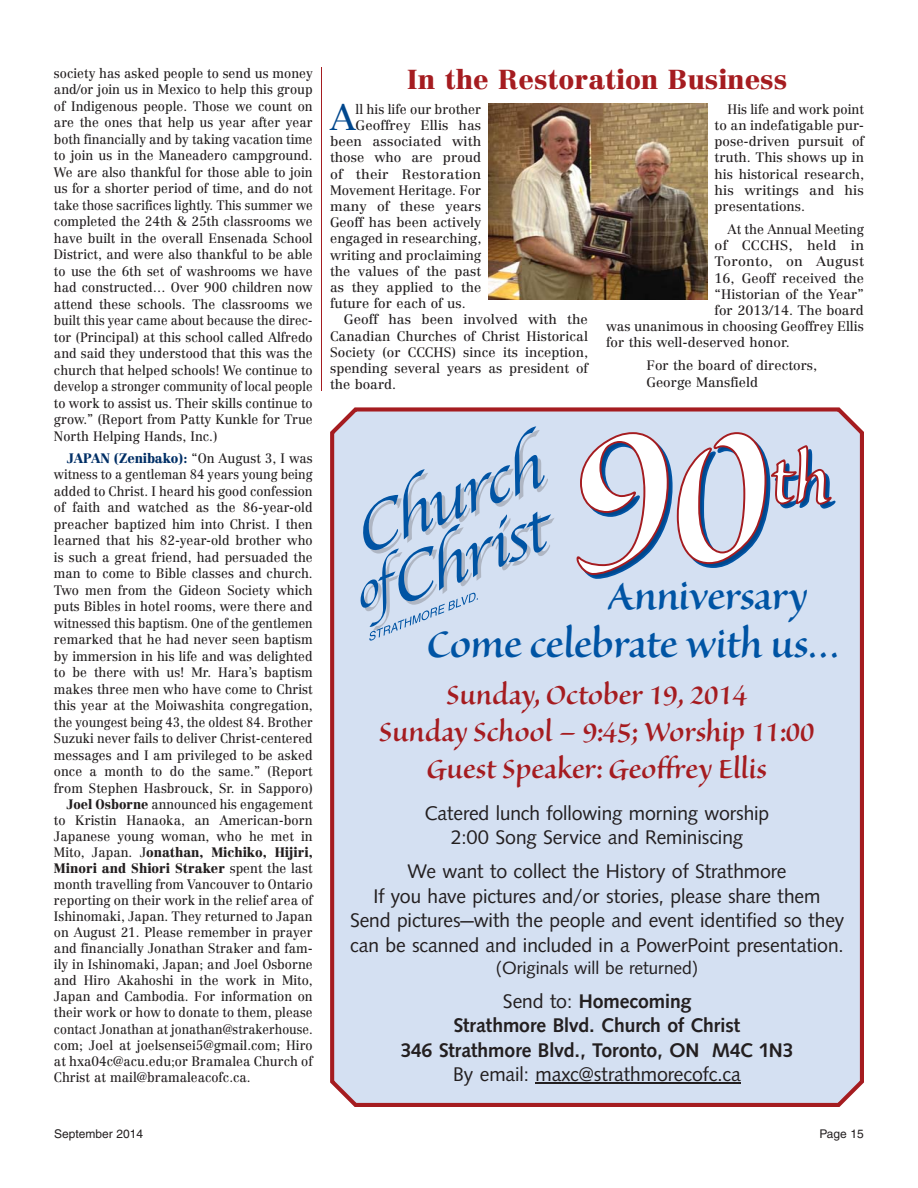
<style>
.page{position:relative;width:918px;height:1188px;background:#fff}
.page>*{position:absolute;margin:0;border:0;box-sizing:border-box;transform-origin:0 0}
.t1{font:49.05px "Sanvito Pro Semibold Disp";letter-spacing:-.01em;color:#0054a4}
.t2{font:36.3px "Centennial";color:#00478d}
.t3{font:34.8px/36.8px "Sanvito Pro Semibold Disp";color:#a51c20;text-align:center}
.t4{font:900 27px "Centennial";color:#a51c20}
.t5{font:20.4px/24.6px "Syntax D";color:#231f20;text-align:center}
.t6{font:500 20.4px/24.6px "Syntax D";color:#231f20;text-align:center}
.t7{font:18.45px "Syntax D";color:#231f20}
.t8{font:13.5px/16.5px "Centennial";color:#231f20;text-align:justify;scale:.95 1}
.t9{font:13.5px/16.2px "Centennial";color:#231f20}
.t10{font:13.5px/16.2px "Centennial";color:#231f20;text-align:justify;scale:.96 1}
.t11{font:13.5px "Centennial";color:#231f20;scale:.91 1}
.t12{font:13.5px "Centennial";color:#231f20;scale:.94 1}
.t13{font:13.5px "Centennial";color:#231f20;scale:.93 1}
.t14{font:900 13.5px "Centennial";color:#231f20;scale:.95 1}
.t15{font:13.5px "Centennial";color:#231f20;scale:.92 1}
.t16{font:13.5px "Centennial";color:#231f20;scale:1.05 1}
.t17{font:900 13.5px "Centennial";letter-spacing:-.01em;color:#002f66;scale:.95 1}
.t18{font:13.5px "Centennial";letter-spacing:.02em;color:#231f20;scale:1.05 1}
.t19{font:12px "Helvetica";color:#231f20}
.s1{font-weight:400;color:#231f20}
.s2{font-weight:900}
.s3{font-weight:400}
</style>
<div class="page">
<div style="left:330px;top:407px;width:534px;height:700px;background:#d4e0f2"></div>
<hr style="left:536px;top:1083px;width:205px;height:1px;background:#231f20">
<svg style="left:360px;top:426px;width:195px;height:215px;background:#b7cbe4"></svg>
<svg style="left:577px;top:432px;width:259px;height:147px"></svg>
<img style="left:488px;top:104px;width:220px;height:196px">
<hr style="left:321px;top:68px;width:1px;height:324px;background:#a51c20">
<p class="t8" style="left:54px;top:66px;width:274px">society has asked people to send us money and/or join us in Mexico to help this group of Indigenous people. Those we count on are the ones that help us year after year both financially and by taking vacation time to join us in the Maneadero campground.<br>We are also thankful for those able to join us for a shorter period of time, and do not take those sacrifices lightly. This summer we completed the 24th &amp; 25th classrooms we have built in the overall Ensenada School District, and were also thankful to be able to use the 6th set of washrooms we have had constructed… Over 900 children now attend these schools. The classrooms we built this year came about because the direc&shy;tor (Principal) at this school called Alfredo and said they understood that this was the church that helped schools! We continue to develop a stronger community of local people to work to assist us. Their skills continue to grow.” (Report from Patty Kunkle for True North Helping Hands, Inc.)</p>
<p class="t17" style="left:67px;top:452px;width:260px">JAPAN (Zenibako): <span class="s1">“On August 3, I was</span></p>
<p class="t15" style="left:54px;top:469px;width:283px">witness to a gentleman 84 years young being</p>
<p class="t12" style="left:54px;top:485px;width:277px">added to Christ. I heard his good confession</p>
<p class="t8" style="left:54px;top:500px;width:274px">of faith and watched as the 86-year-old</p>
<p class="t8" style="left:54px;top:517px;width:274px">preacher baptized him into Christ. I then</p>
<p class="t8" style="left:54px;top:533px;width:274px">learned that his 82-year-old brother who</p>
<p class="t8" style="left:54px;top:550px;width:274px">is such a great friend, had persuaded the</p>
<p class="t8" style="left:54px;top:566px;width:274px">man to come to Bible classes and church.</p>
<p class="t8" style="left:54px;top:583px;width:274px">Two men from the Gideon Society which</p>
<p class="t8" style="left:54px;top:599px;width:274px">puts Bibles in hotel rooms, were there and</p>
<p class="t11" style="left:54px;top:617px;width:286px">witnessed this baptism. One of the gentlemen</p>
<p class="t8" style="left:54px;top:632px;width:274px">remarked that he had never seen baptism</p>
<p class="t8" style="left:54px;top:649px;width:274px">by immersion in his life and was delighted</p>
<p class="t8" style="left:54px;top:665px;width:274px">to be there with us! Mr. Hara’s baptism</p>
<p class="t8" style="left:54px;top:682px;width:274px">makes three men who have come to Christ</p>
<p class="t8" style="left:54px;top:698px;width:274px">this year at the Moiwashita congregation,</p>
<p class="t11" style="left:54px;top:716px;width:286px">the youngest being 43, the oldest 84. Brother</p>
<p class="t13" style="left:54px;top:733px;width:280px">Suzuki never fails to deliver Christ-centered</p>
<p class="t8" style="left:54px;top:748px;width:274px">messages and I am privileged to be asked</p>
<p class="t8" style="left:54px;top:764px;width:274px">once a month to do the same.” (Report</p>
<p class="t8" style="left:54px;top:781px;width:274px">from Stephen Hasbrouck, Sr. in Sapporo)</p>
<p class="t13" style="left:67px;top:799px;width:266px"><span class="s2">Joel Osborne</span> announced his engagement</p>
<p class="t10" style="left:54px;top:813px;width:271px">to Kristin Hanaoka, an American-born</p>
<p class="t8" style="left:54px;top:829px;width:274px">Japanese young woman, who he met in</p>
<p class="t14" style="left:54px;top:847px;width:274px"><span class="s3">Mito, Japan. J</span>onathan, Michiko, Hijiri,</p>
<p class="t14" style="left:54px;top:863px;width:274px">Minori and Shiori Straker <span class="s3">spent the last</span></p>
<p class="t12" style="left:54px;top:879px;width:277px">month travelling from Vancouver to Ontario</p>
<p class="t8" style="left:54px;top:893px;width:274px">reporting on their work in the relief area of</p>
<p class="t8" style="left:54px;top:909px;width:274px">Ishinomaki, Japan. They returned to Japan</p>
<p class="t8" style="left:54px;top:925px;width:274px">on August 21. Please remember in prayer</p>
<p class="t8" style="left:54px;top:941px;width:274px">and financially Jonathan Straker and fam-</p>
<p class="t8" style="left:54px;top:957px;width:274px">ily in Ishinomaki, Japan; and Joel Osborne</p>
<p class="t8" style="left:54px;top:973px;width:274px">and Hiro Akahoshi in the work in Mito,</p>
<p class="t8" style="left:54px;top:989px;width:274px">Japan and Cambodia. For information on</p>
<p class="t12" style="left:54px;top:1007px;width:277px">their work or how to donate to them, please</p>
<p class="t11" style="left:54px;top:1023px;width:286px">contact Jonathan at jonathan@strakerhouse.</p>
<p class="t8" style="left:54px;top:1038px;width:274px">com; Joel at joelsensei5@gmail.com; Hiro</p>
<p class="t8" style="left:54px;top:1054px;width:274px">at hxa04c@acu.edu;or Bramalea Church of</p>
<p class="t8" style="left:54px;top:1070px;width:209px">Christ at mail@bramaleacofc.ca.</p>
<h3 class="t4" style="left:407px;top:69px;width:382px">In the Restoration Business</h3>
<h2 class="t2" style="left:330px;top:102px;width:27px">A</h2>
<p class="t9" style="left:356px;top:102px;width:127px">ll his life our brother</p>
<p class="t9" style="left:356px;top:118px;width:127px">Geoffrey Ellis has</p>
<p class="t9" style="left:330px;top:134px;width:153px">been associated with</p>
<p class="t9" style="left:330px;top:151px;width:153px">those who are proud</p>
<p class="t16" style="left:330px;top:168px;width:145px">of their Restoration</p>
<p class="t9" style="left:330px;top:183px;width:153px">Movement Heritage. For</p>
<p class="t9" style="left:330px;top:199px;width:153px">many of these years</p>
<p class="t9" style="left:330px;top:215px;width:153px">Geoff has been actively</p>
<p class="t9" style="left:330px;top:232px;width:153px">engaged in researching,</p>
<p class="t9" style="left:330px;top:248px;width:153px">writing and proclaiming</p>
<p class="t9" style="left:330px;top:264px;width:153px">the values of the past</p>
<p class="t9" style="left:330px;top:280px;width:153px">as they applied to the</p>
<p class="t9" style="left:330px;top:296px;width:137px">future for each of us.</p>
<p class="t9" style="left:344px;top:313px;width:246px">Geoff has been involved with the</p>
<p class="t9" style="left:330px;top:329px;width:259px">Canadian Churches of Christ Historical</p>
<p class="t9" style="left:330px;top:345px;width:259px">Society (or CCCHS) since its inception,</p>
<p class="t9" style="left:330px;top:361px;width:259px">spending several years as president of</p>
<p class="t9" style="left:330px;top:377px;width:68px">the board.</p>
<p class="t10" style="left:715px;top:102px;width:157px;text-indent:13px">His life and work point to an indefatigable pur&shy;pose-driven pursuit of truth. This shows up in his historical research, his writings and his presentations.</p>
<p class="t10" style="left:728px;top:222px;width:144px">At the Annual Meeting</p>
<p class="t18" style="left:715px;top:240px;width:144px">of CCCHS, held in</p>
<p class="t16" style="left:715px;top:256px;width:144px">Toronto, on August</p>
<p class="t9" style="left:715px;top:271px;width:151px">16, Geoff received the</p>
<p class="t9" style="left:715px;top:287px;width:151px">“Historian of the Year”</p>
<p class="t9" style="left:715px;top:303px;width:151px">for 2013/14. The board</p>
<p class="t9" style="left:606px;top:319px;width:259px">was unanimous in choosing Geoffrey Ellis</p>
<p class="t9" style="left:606px;top:336px;width:185px">for this well-deserved honor.</p>
<p class="t9" style="left:647px;top:359px;width:172px">For the board of directors,<br>George Mansfield</p>
<h1 class="t1" style="left:607px;top:574px;width:201px">Anniversary</h1>
<h1 class="t1" style="left:427px;top:622px;width:415px">Come celebrate with us…</h1>
<h3 class="t3" style="left:379px;top:678px;width:437px">Sunday, October 19, 2014<br>Sunday School – 9:45; Worship 11:00<br>Guest Speaker: Geoffrey Ellis</h3>
<h3 class="t5" style="left:425px;top:801px;width:346px">Catered lunch following morning worship<br>2:00 Song Service and Reminiscing</h3>
<h3 class="t5" style="left:350px;top:860px;width:496px">We want to collect the History of Strathmore<br>If you have pictures and/or stories, please share them<br>Send pictures—with the people and event identified so they can be scanned and included in a PowerPoint presentation.</h3>
<h3 class="t7" style="left:496px;top:959px;width:203px">(Originals will be returned)</h3>
<h3 class="t6" style="left:401px;top:989px;width:394px"><span class="s3">Send to:</span> Homecoming<br>Strathmore Blvd. Church of Christ<br>346 Strathmore Blvd., Toronto, ON M4C 1N3</h3>
<h3 class="t5" style="left:453px;top:1063px;width:289px">By email: maxc@strathmorecofc.ca</h3>
<p class="t19" style="left:54px;top:1129px;width:91px">September 2014</p>
<p class="t19" style="left:819px;top:1129px;width:46px">Page 15</p>
</div>
